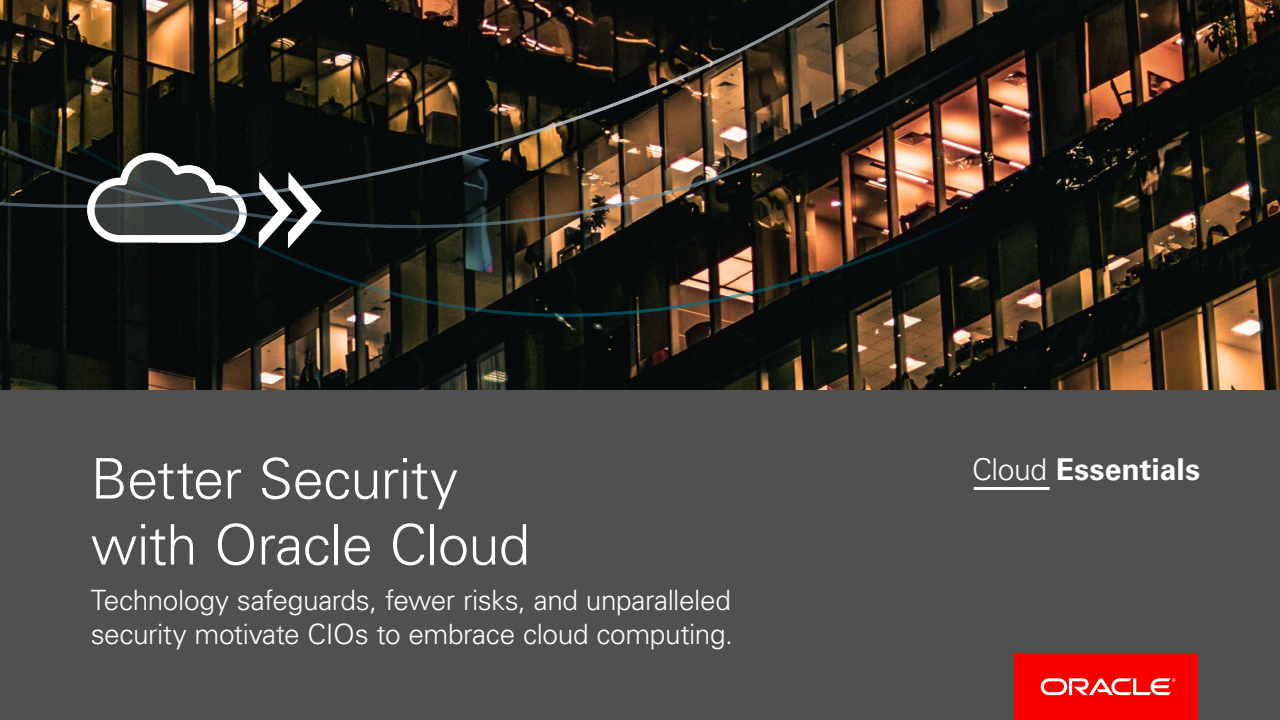
<style>
.page{position:relative;width:1280px;height:720px;background:#fff}
.page>*{position:absolute;margin:0;border:0;box-sizing:border-box;transform-origin:0 0}
.Document_Title__Whit{font:300 56px/66px "Univers LT Std";letter-spacing:-.01em;color:#fff}
.Pullout{font:700 30.1px "Univers LT Std";color:#fff}
.Page_Header__White{font:300 28px/33.6px "Univers LT Std";letter-spacing:-.015em;color:#fff}
.s1{font-weight:300}
</style>
<div class="page">
<img style="left:0;top:0;width:1280px;height:390px">
<div style="left:0;top:390px;width:1280px;height:330px;background:#4e5052"></div>
<hr style="left:974px;top:487px;width:76px;height:3px;background:#fff">
<img style="left:0;top:0;width:980px;height:349px">
<svg style="left:87px;top:153px;width:160px;height:90px"></svg>
<svg style="left:259px;top:172px;width:63px;height:77px"></svg>
<div style="left:1014px;top:653px;width:183px;height:67px;background:#f80000"></div>
<svg style="left:1041px;top:678px;width:135px;height:17px"></svg>
<p class="Document_Title__Whit" style="left:91px;top:446px;width:441px">Better Security with Oracle Cloud</p>
<p class="Page_Header__White" style="left:91px;top:583px;width:644px">Technology safeguards, fewer risks, and unparalleled security motivate CIOs to embrace cloud computing.</p>
<p class="Pullout" style="left:972px;top:452px;width:230px"><span class="s1">Cloud</span> Essentials</p>
</div>
